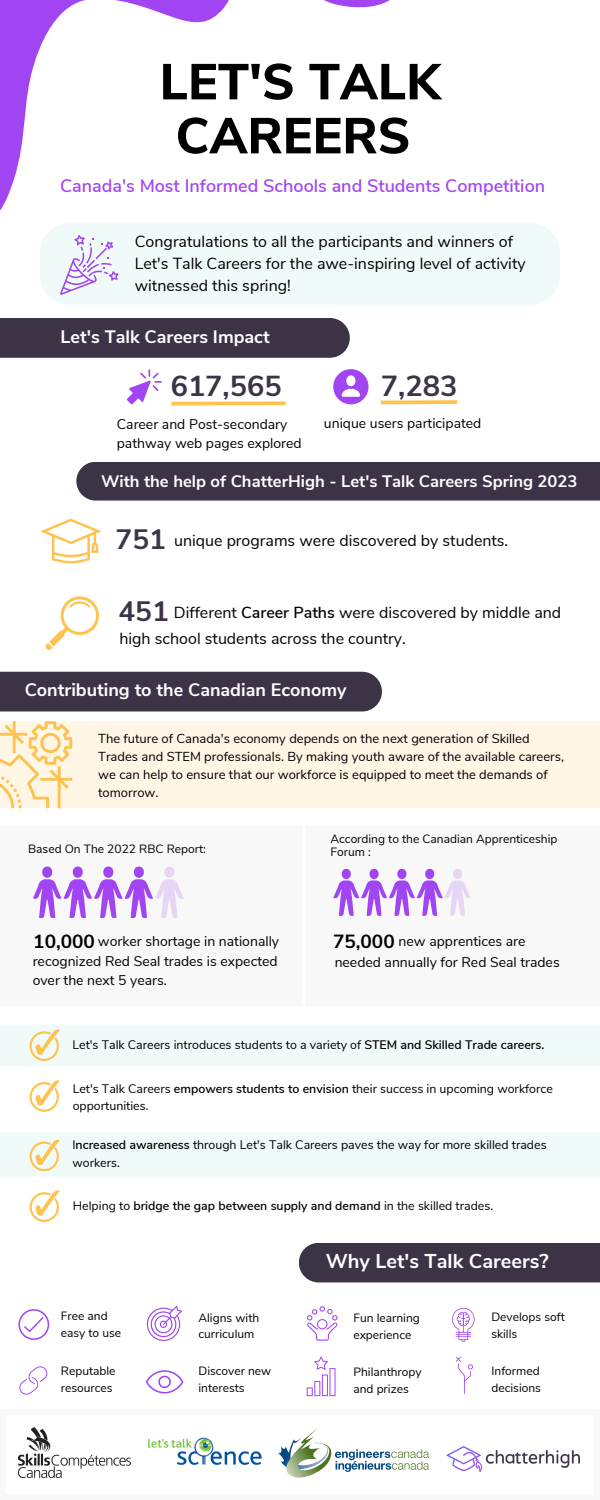
<style>
.page{position:relative;width:600px;height:1500px;background:#fff}
.page>*{position:absolute;margin:0;border:0;box-sizing:border-box;transform-origin:0 0}
.t1{font:800 50.3px/54px "Nunito Sans";color:#000;text-align:center}
.t2{font:700 29px "Nunito Sans";color:#3d3346}
.t3{font:700 28.8px "Nunito Sans";color:#3d3346}
.t4{font:700 28px "Nunito Sans";color:#3d3346}
.t5{font:700 20px "Nunito Sans";color:#fff}
.t6{font:700 19px "Nunito Sans";color:#000}
.t7{font:700 18px "Nunito Sans";color:#fff}
.t8{font:600 18px "Nunito Sans";color:#a145f2}
.t9{font:700 16.6px "Nunito Sans";color:#fff}
.t10{font:16px/22px "Nunito Sans";color:#000}
.t11{font:14px/19.5px "Nunito Sans";color:#000}
.t12{font:13px/18px "Nunito Sans";color:#000}
.t13{font:12.4px/17.2px "Nunito Sans";color:#000}
.t14{font:600 12.4px "Nunito Sans";color:#000}
.t15{font:12px/16.5px "Nunito Sans";color:#000}
.s1{font-weight:600}
.s2{font-weight:400}
</style>
<div class="page">
<div style="left:0;top:1409px;width:600px;height:91px;background:#f8f8f8"></div>
<div style="left:6px;top:1415px;width:587px;height:79px;background:#fff"></div>
<svg style="left:0;top:0;width:390px;height:405px"></svg>
<img style="left:18px;top:1428px;width:112px;height:50px">
<img style="left:447px;top:1447px;width:133px;height:24px">
<img style="left:148px;top:1437px;width:114px;height:28px">
<svg style="left:278px;top:1428px;width:151px;height:50px"></svg>
<div style="left:0;top:318px;width:350px;height:40px;background:#3d3346"></div>
<div style="left:40px;top:223px;width:520px;height:82px;background:#f0faf8"></div>
<div style="left:76px;top:462px;width:524px;height:38px;background:#3d3346"></div>
<svg style="left:168px;top:400px;width:121px;height:6px"></svg>
<svg style="left:377px;top:398px;width:81px;height:7px"></svg>
<div style="left:72px;top:721px;width:528px;height:87px;background:#fff6e6"></div>
<svg style="left:0;top:721px;width:72px;height:87px;background:#ffe8c0"></svg>
<div style="left:299px;top:1243px;width:301px;height:39px;background:#3d3346"></div>
<svg style="left:40px;top:519px;width:62px;height:44px"></svg>
<svg style="left:127px;top:369px;width:35px;height:35px"></svg>
<svg style="left:333px;top:369px;width:36px;height:35px"></svg>
<svg style="left:45px;top:596px;width:54px;height:54px"></svg>
<svg style="left:60px;top:235px;width:58px;height:60px"></svg>
<div style="left:0;top:672px;width:382px;height:39px;background:#3d3346"></div>
<svg style="left:33px;top:867px;width:151px;height:51px"></svg>
<svg style="left:333px;top:869px;width:138px;height:47px"></svg>
<svg style="left:147px;top:1306px;width:35px;height:35px"></svg>
<svg style="left:146px;top:1370px;width:37px;height:24px"></svg>
<svg style="left:18px;top:1309px;width:31px;height:31px"></svg>
<svg style="left:19px;top:1366px;width:29px;height:29px"></svg>
<svg style="left:307px;top:1306px;width:31px;height:35px"></svg>
<svg style="left:307px;top:1356px;width:29px;height:40px"></svg>
<svg style="left:452px;top:1308px;width:23px;height:34px"></svg>
<svg style="left:456px;top:1357px;width:17px;height:37px"></svg>
<div style="left:0;top:1025px;width:600px;height:41px;background:#f0faf8"></div>
<svg style="left:30px;top:1080px;width:30px;height:32px"></svg>
<div style="left:0;top:1133px;width:600px;height:43px;background:#f0faf8"></div>
<svg style="left:30px;top:1191px;width:30px;height:31px"></svg>
<p class="t1" style="left:160px;top:56px;width:282px">LET'S TALK<br>CAREERS</p>
<p class="t8" style="left:60px;top:174px;width:487px">Canada's Most Informed Schools and Students Competition</p>
<p class="t10" style="left:135px;top:231px;width:392px">Congratulations to all the participants and winners of<br>Let's Talk Careers for the awe-inspiring level of activity witnessed this spring!</p>
<p class="t7" style="left:61px;top:325px;width:211px">Let's Talk Careers Impact</p>
<p class="t3" style="left:171px;top:367px;width:112px">617,565</p>
<p class="t2" style="left:381px;top:366px;width:78px">7,283</p>
<p class="t11" style="left:117px;top:414px;width:186px">Career and Post-secondary pathway web pages explored</p>
<p class="t11" style="left:324px;top:414px;width:159px">unique users participated</p>
<p class="t9" style="left:101px;top:470px;width:478px">With the help of ChatterHigh - Let's Talk Careers Spring 2023</p>
<p class="t4" style="left:116px;top:521px;width:52px">751</p>
<p class="t10" style="left:174px;top:530px;width:336px">unique programs were discovered by students.</p>
<p class="t4" style="left:118px;top:593px;width:52px">451</p>
<p class="t10" style="left:174px;top:602px;width:389px">Different <span class="s1">Career Paths</span> were discovered by middle and</p>
<p class="t10" style="left:119px;top:628px;width:288px">high school students across the country.</p>
<p class="t7" style="left:25px;top:678px;width:323px">Contributing to the Canadian Economy</p>
<p class="t12" style="left:98px;top:730px;width:467px">The future of Canada's economy depends on the next generation of Skilled Trades and STEM professionals. By making youth aware of the available careers, we can help to ensure that our workforce is equipped to meet the demands of tomorrow.</p>
<p class="t15" style="left:28px;top:840px;width:179px">Based On The 2022 RBC Report:</p>
<p class="t6" style="left:33px;top:929px;width:63px">10,000</p>
<p class="t11" style="left:33px;top:952px;width:246px">recognized Red Seal trades is expected over the next 5 years.</p>
<p class="t11" style="left:98px;top:932px;width:183px">worker shortage in nationally</p>
<p class="t15" style="left:330px;top:833px;width:229px;line-height:12.8px">According to the Canadian Apprenticeship<br>Forum :</p>
<p class="t6" style="left:333px;top:929px;width:63px">75,000</p>
<p class="t11" style="left:399px;top:932px;width:128px">new apprentices are</p>
<p class="t11" style="left:335px;top:953px;width:227px">needed annually for Red Seal trades</p>
<p class="t13" style="left:72px;top:1036px;width:473px">Let's Talk Careers introduces students to a variety of <span class="s1">STEM and Skilled Trade careers.</span></p>
<p class="t13" style="left:73px;top:1080px;width:482px">Let's Talk Careers <span class="s1">empowers students to envision</span> their success in upcoming workforce opportunities.</p>
<p class="t13" style="left:72px;top:1137px;width:476px">I<span class="s1">ncreased awareness</span> through Let's Talk Careers paves the way for more skilled trades workers.</p>
<p class="t14" style="left:73px;top:1198px;width:422px"><span class="s2">Helping to</span> bridge the gap between supply and demand <span class="s2">in the skilled trades.</span></p>
<p class="t15" style="left:61px;top:1308px;width:48px">Free and</p>
<p class="t15" style="left:61px;top:1325px;width:62px">easy to use</p>
<p class="t15" style="left:61px;top:1363px;width:56px">Reputable resources</p>
<p class="t15" style="left:198px;top:1310px;width:62px">Aligns with curriculum</p>
<p class="t15" style="left:198px;top:1363px;width:74px">Discover new interests</p>
<p class="t5" style="left:326px;top:1248px;width:224px">Why Let's Talk Careers?</p>
<p class="t15" style="left:353px;top:1310px;width:68px">Fun learning experience</p>
<p class="t15" style="left:353px;top:1364px;width:70px">Philanthropy and prizes</p>
<p class="t15" style="left:491px;top:1309px;width:75px">Develops soft skills</p>
<p class="t15" style="left:491px;top:1363px;width:51px">Informed decisions</p>
</div>
